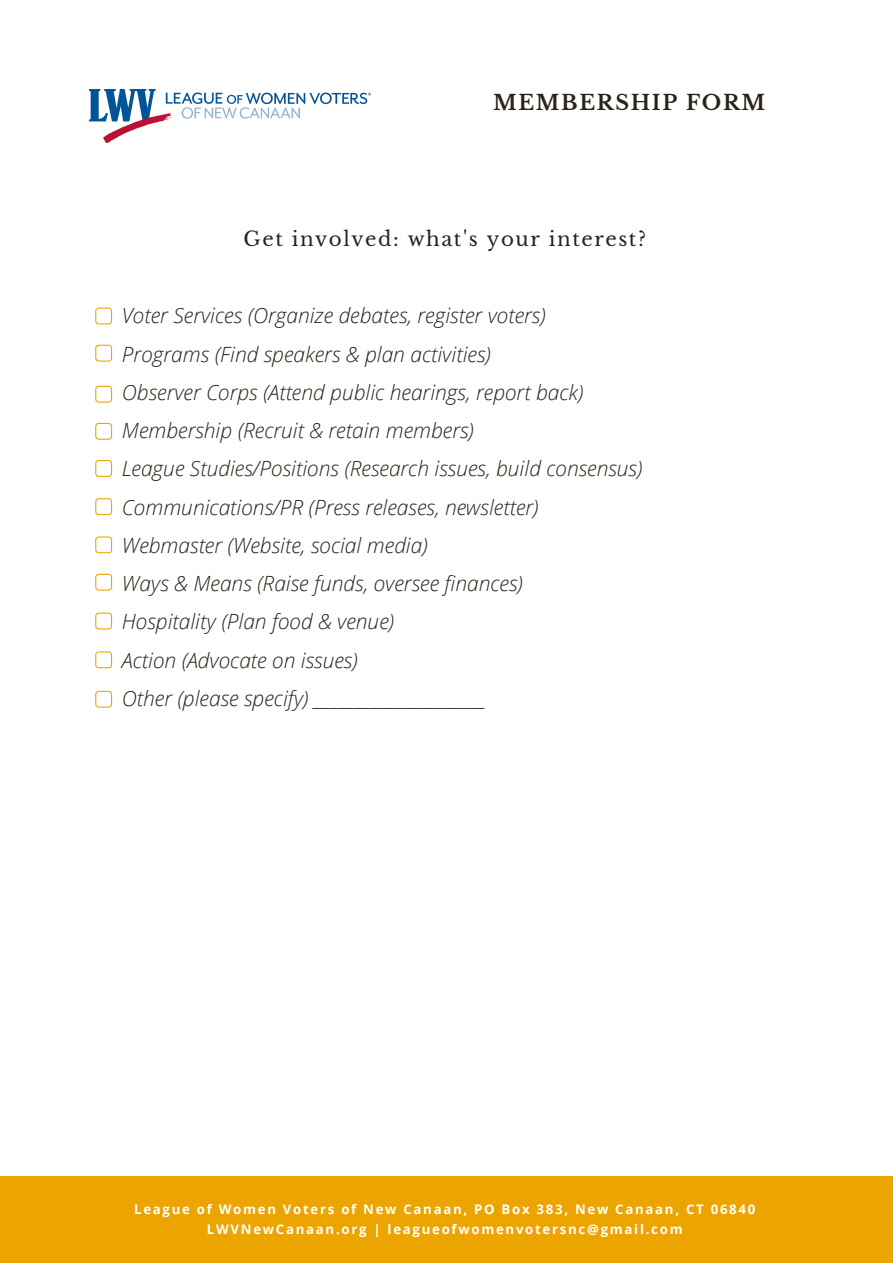
<style>
.page{position:relative;width:893px;height:1264px;background:#fff}
.page>*{position:absolute;margin:0;border:0;box-sizing:border-box;transform-origin:0 0}
.t1{font:italic 300 21px/38.2px "Open Sans";color:#292318}
.t2{font:700 20.7px "Libre Baskerville";letter-spacing:.08em;color:#292318}
.t3{font:19.8px "Libre Baskerville";letter-spacing:.08em;color:#292318}
.t4{font:700 13.2px/20.2px "Open Sans";letter-spacing:.13em;color:#fff;text-align:center}
</style>
<div class="page">
<div style="left:0;top:1176px;width:892px;height:86px;background:#eca400"></div>
<img style="left:89px;top:89px;width:281px;height:53px">
<svg style="left:95px;top:307px;width:17px;height:17px"></svg>
<svg style="left:95px;top:345px;width:17px;height:16px"></svg>
<svg style="left:95px;top:386px;width:17px;height:16px"></svg>
<svg style="left:95px;top:423px;width:17px;height:17px"></svg>
<svg style="left:95px;top:460px;width:17px;height:17px"></svg>
<svg style="left:95px;top:498px;width:17px;height:17px"></svg>
<svg style="left:95px;top:536px;width:17px;height:17px"></svg>
<svg style="left:95px;top:574px;width:17px;height:16px"></svg>
<svg style="left:95px;top:612px;width:17px;height:17px"></svg>
<svg style="left:95px;top:651px;width:17px;height:17px"></svg>
<svg style="left:95px;top:690px;width:17px;height:17px"></svg>
<p class="t2" style="left:493px;top:90px;width:273px">MEMBERSHIP FORM</p>
<p class="t3" style="left:243px;top:226px;width:404px">Get involved: what's your interest?</p>
<p class="t1" style="left:122px;top:296px;width:522px">Voter Services (Organize debates, register voters)<br>Programs (Find speakers &amp; plan activities)<br>Observer Corps (Attend public hearings, report back)<br>Membership (Recruit &amp; retain members)<br>League Studies/Positions (Research issues, build consensus)<br>Communications/PR (Press releases, newsletter)<br>Webmaster (Website, social media)<br>Ways &amp; Means (Raise funds, oversee finances)<br>Hospitality (Plan food &amp; venue)<br>Action (Advocate on issues)<br>Other (please specify) _____________________</p>
<p class="t4" style="left:134px;top:1198px;width:622px">League of Women Voters of New Canaan, PO Box 383, New Canaan, CT 06840<br>LWVNewCanaan.org | leagueofwomenvotersnc@gmail.com</p>
</div>
